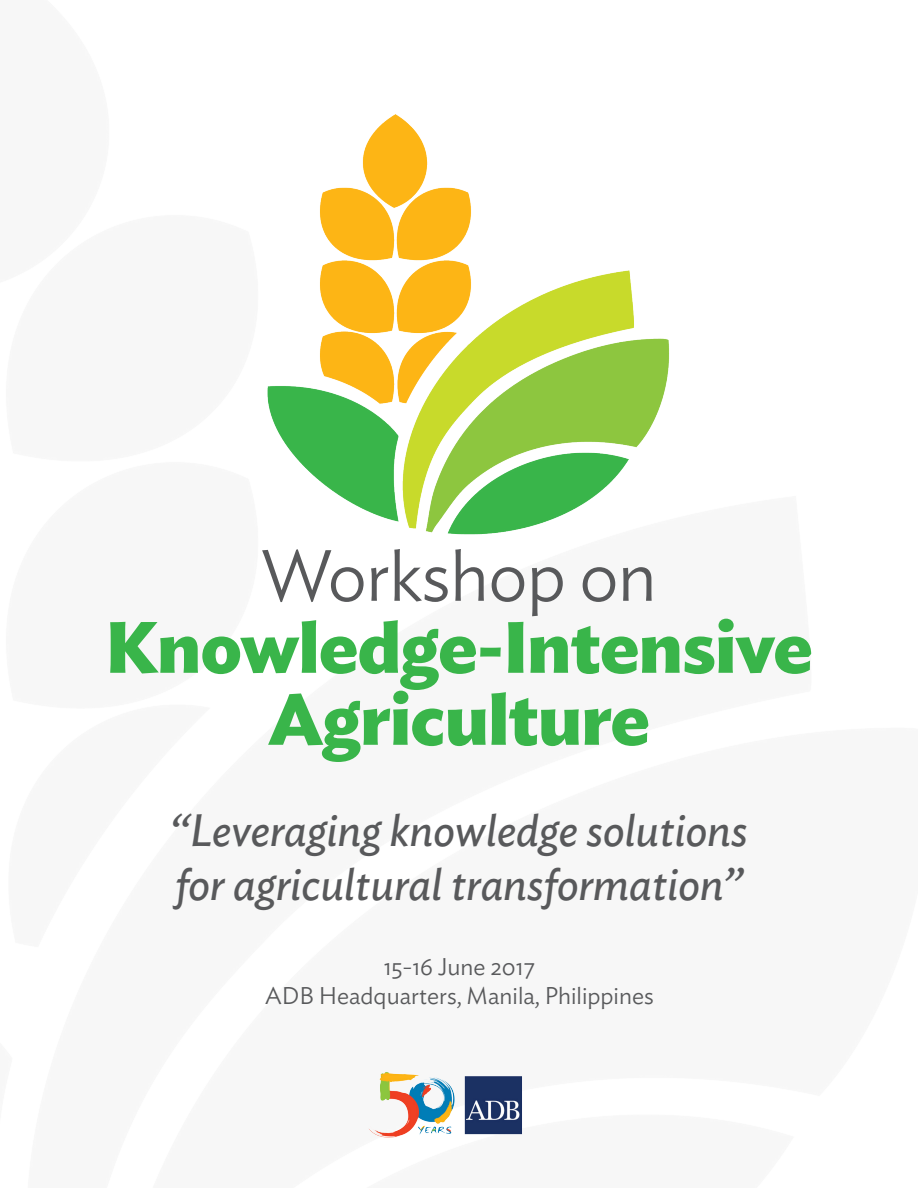
<style>
.page{position:relative;width:918px;height:1188px;background:#fff}
.page>*{position:absolute;margin:0;border:0;box-sizing:border-box;transform-origin:0 0}
.t1{font:700 72px/72px "Ideal Sans";letter-spacing:-.01em;color:#39b54a;text-align:center}
.t2{font:300 72px "Ideal Sans";letter-spacing:-.01em;color:#58595b}
.t3{font:italic 45px/54px "Ideal Sans";color:#58595b}
.t4{font:300 24px/28.8px "Ideal Sans";color:#58595b;text-align:center}
</style>
<div class="page">
<img style="left:267px;top:114px;width:403px;height:1015px">
<img style="left:369px;top:1054px;width:155px;height:84px">
<h1 class="t2" style="left:261px;top:521px;width:397px">Workshop on</h1>
<h1 class="t1" style="left:105px;top:606px;width:709px">Knowledge-Intensive<br>Agriculture</h1>
<p class="t3" style="left:170px;top:800px;width:579px">“Leveraging knowledge solutions for agricultural transformation”</p>
<p class="t4" style="left:265px;top:950px;width:390px">15-16 June 2017<br>ADB Headquarters, Manila, Philippines</p>
</div>
